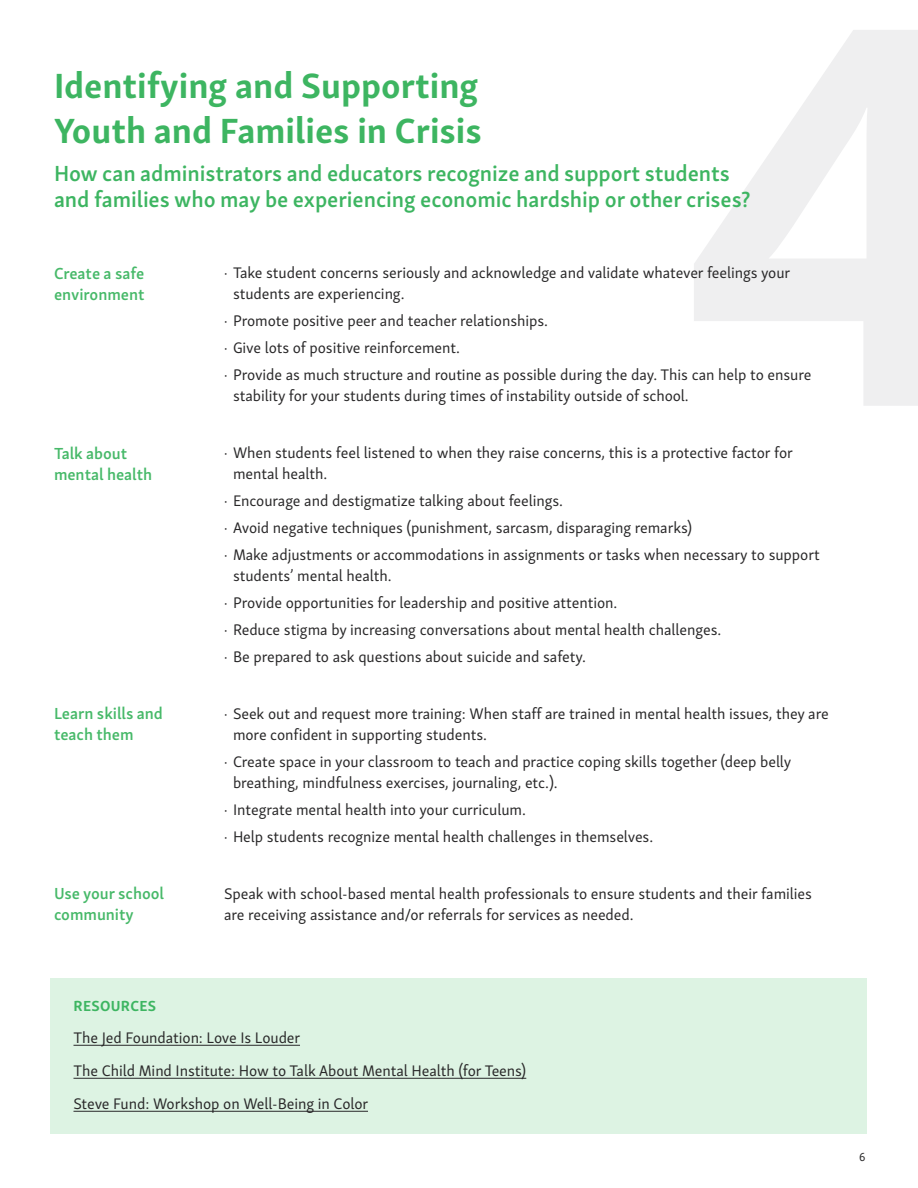
<style>
.page{position:relative;width:918px;height:1188px;background:#fff}
.page>*{position:absolute;margin:0;border:0;box-sizing:border-box;transform-origin:0 0}
.t1{font:700 36px/45px "Skolar Sans Latn";color:#3db561}
.t2{font:600 22.5px/25.5px "Skolar Sans Latn";letter-spacing:-.005em;color:#3db561}
.t3{font:600 16.5px/21px "Skolar Sans Latn";letter-spacing:-.005em;color:#47b969}
.t4{font:15.75px/27px "Skolar Sans Latn";letter-spacing:-.005em;color:#292829}
.t5{font:700 15px "Skolar Sans Latn";letter-spacing:.02em;color:#3db561}
.t6{font:12px "Skolar Sans Latn";color:#292829}
</style>
<div class="page">
<div style="left:51px;top:979px;width:816px;height:155px;background:#ddf3e3"></div>
<hr style="left:74px;top:1045px;width:226px;height:1px;background:#292829">
<hr style="left:74px;top:1078px;width:452px;height:1px;background:#292829">
<hr style="left:74px;top:1111px;width:294px;height:1px;background:#292829">
<h1 class="t1" style="left:54px;top:60px;width:429px">Identifying and Supporting<br>Youth and Families in Crisis</h1>
<h2 class="t2" style="left:54px;top:159px;width:698px">How can administrators and educators recognize and support students and families who may be experiencing economic hardship or other crises?</h2>
<p class="t3" style="left:54px;top:261px;width:92px">Create a safe environment</p>
<p class="t4" style="left:233px;top:261px;width:559px;line-height:21px;text-indent:-9px">· Take student concerns seriously and acknowledge and validate whatever feelings your students are experiencing.</p>
<p class="t4" style="left:224px;top:306px;width:589px">· Promote positive peer and teacher relationships.<br>· Give lots of positive reinforcement.<br>· Provide as much structure and routine as possible during the day. This can help to ensure</p>
<p class="t4" style="left:233px;top:381px;width:457px">stability for your students during times of instability outside of school.</p>
<p class="t3" style="left:54px;top:441px;width:100px">Talk about mental health</p>
<p class="t4" style="left:233px;top:441px;width:561px;line-height:21px;text-indent:-9px">· When students feel listened to when they raise concerns, this is a protective factor for mental health.</p>
<p class="t4" style="left:224px;top:486px;width:597px">· Encourage and destigmatize talking about feelings.<br>· Avoid negative techniques (punishment, sarcasm, disparaging remarks)<br>· Make adjustments or accommodations in assignments or tasks when necessary to support</p>
<p class="t4" style="left:224px;top:561px;width:499px;text-indent:9px">students’ mental health.<br>· Provide opportunities for leadership and positive attention.<br>· Reduce stigma by increasing conversations about mental health challenges. · Be prepared to ask questions about suicide and safety.</p>
<p class="t3" style="left:54px;top:702px;width:111px">Learn skills and teach them</p>
<p class="t4" style="left:233px;top:702px;width:597px;line-height:21px;text-indent:-9px">· Seek out and request more training: When staff are trained in mental health issues, they are more confident in supporting students.</p>
<p class="t4" style="left:233px;top:750px;width:560px;line-height:21px;text-indent:-9px">· Create space in your classroom to teach and practice coping skills together (deep belly breathing, mindfulness exercises, journaling, etc.).</p>
<p class="t4" style="left:224px;top:795px;width:431px">· Integrate mental health into your curriculum.<br>· Help students recognize mental health challenges in themselves.</p>
<p class="t3" style="left:54px;top:882px;width:112px">Use your school community</p>
<p class="t4" style="left:224px;top:882px;width:589px;line-height:21px">Speak with school-based mental health professionals to ensure students and their families are receiving assistance and/or referrals for services as needed.</p>
<p class="t5" style="left:74px;top:994px;width:84px">RESOURCES</p>
<p class="t4" style="left:74px;top:1020px;width:454px;line-height:33px">The Jed Foundation: Love Is Louder<br>The Child Mind Institute: How to Talk About Mental Health (for Teens)<br>Steve Fund: Workshop on Well-Being in Color</p>
<p class="t6" style="left:859px;top:1148px;width:8px">6</p>
</div>
